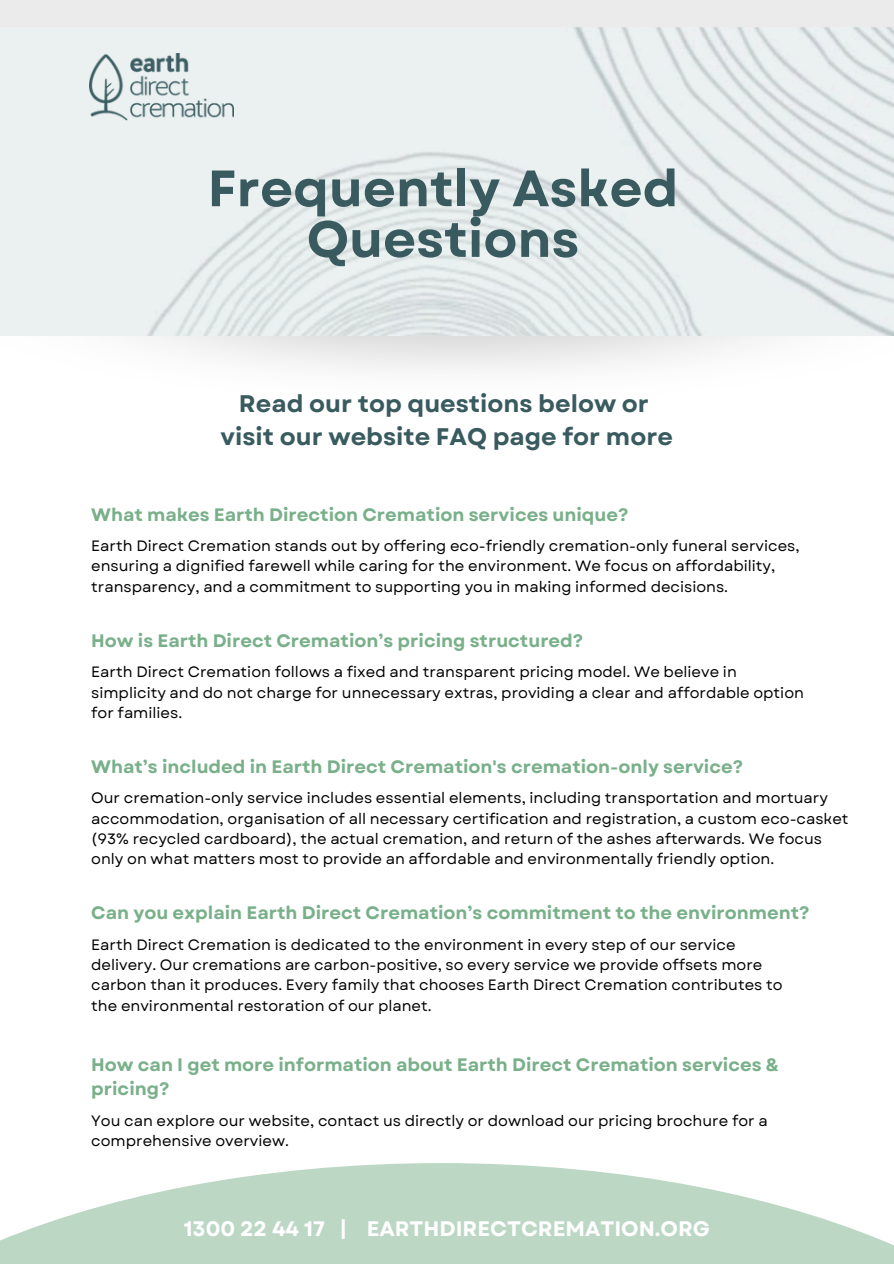
<style>
.page{position:relative;width:894px;height:1264px;background:#fff}
.page>*{position:absolute;margin:0;border:0;box-sizing:border-box;transform-origin:0 0}
.t1{font:700 51px/50.7px "Garet";color:#395b60;text-align:center}
.t2{font:700 24px/32.7px "Garet";color:#395b60;text-align:center}
.t3{font:700 21px "Garet";color:#fff}
.t4{font:700 18px/24.8px "Garet";color:#79b08a}
.t5{font:15px/20.2px "Garet";color:#000}
</style>
<div class="page">
<img style="left:0;top:0;width:893px;height:335px">
<img style="left:89px;top:53px;width:144px;height:68px">
<svg style="left:0;top:1163px;width:893px;height:100px;fill:#bcd7c4"></svg>
<p class="t1" style="left:207px;top:163px;width:472px">Frequently Asked<br>Questions</p>
<p class="t2" style="left:220px;top:387px;width:453px">Read our top questions below or visit our website FAQ page for more</p>
<h2 class="t4" style="left:91px;top:502px;width:538px">What makes Earth Direction Cremation services unique?</h2>
<h1 class="t5" style="left:91px;top:535px;width:709px">Earth Direct Cremation stands out by offering eco-friendly cremation-only funeral services, ensuring a dignified farewell while caring for the environment. We focus on affordability, transparency, and a commitment to supporting you in making informed decisions.</h1>
<p class="t4" style="left:91px;top:628px;width:493px">How is Earth Direct Cremation’s pricing structured?</p>
<h4 class="t5" style="left:91px;top:662px;width:714px">Earth Direct Cremation follows a fixed and transparent pricing model. We believe in simplicity and do not charge for unnecessary extras, providing a clear and affordable option for families.</h4>
<p class="t4" style="left:91px;top:754px;width:653px">What’s included in Earth Direct Cremation's cremation-only service?</p>
<h4 class="t5" style="left:91px;top:788px;width:758px">Our cremation-only service includes essential elements, including transportation and mortuary accommodation, organisation of all necessary certification and registration, a custom eco-casket (93% recycled cardboard), the actual cremation, and return of the ashes afterwards. We focus only on what matters most to provide an affordable and environmentally friendly option.</h4>
<p class="t4" style="left:91px;top:900px;width:719px">Can you explain Earth Direct Cremation’s commitment to the environment?</p>
<h4 class="t5" style="left:91px;top:934px;width:692px">Earth Direct Cremation is dedicated to the environment in every step of our service delivery. Our cremations are carbon-positive, so every service we provide offsets more carbon than it produces. Every family that chooses Earth Direct Cremation contributes to the environmental restoration of our planet.</h4>
<p class="t4" style="left:91px;top:1051px;width:689px">How can I get more information about Earth Direct Cremation services &amp; pricing?</p>
<h4 class="t5" style="left:91px;top:1110px;width:678px">You can explore our website, contact us directly or download our pricing brochure for a comprehensive overview.</h4>
<h4 class="t3" style="left:184px;top:1213px;width:527px">1300 22 44 17 | EARTHDIRECTCREMATION.ORG</h4>
</div>
